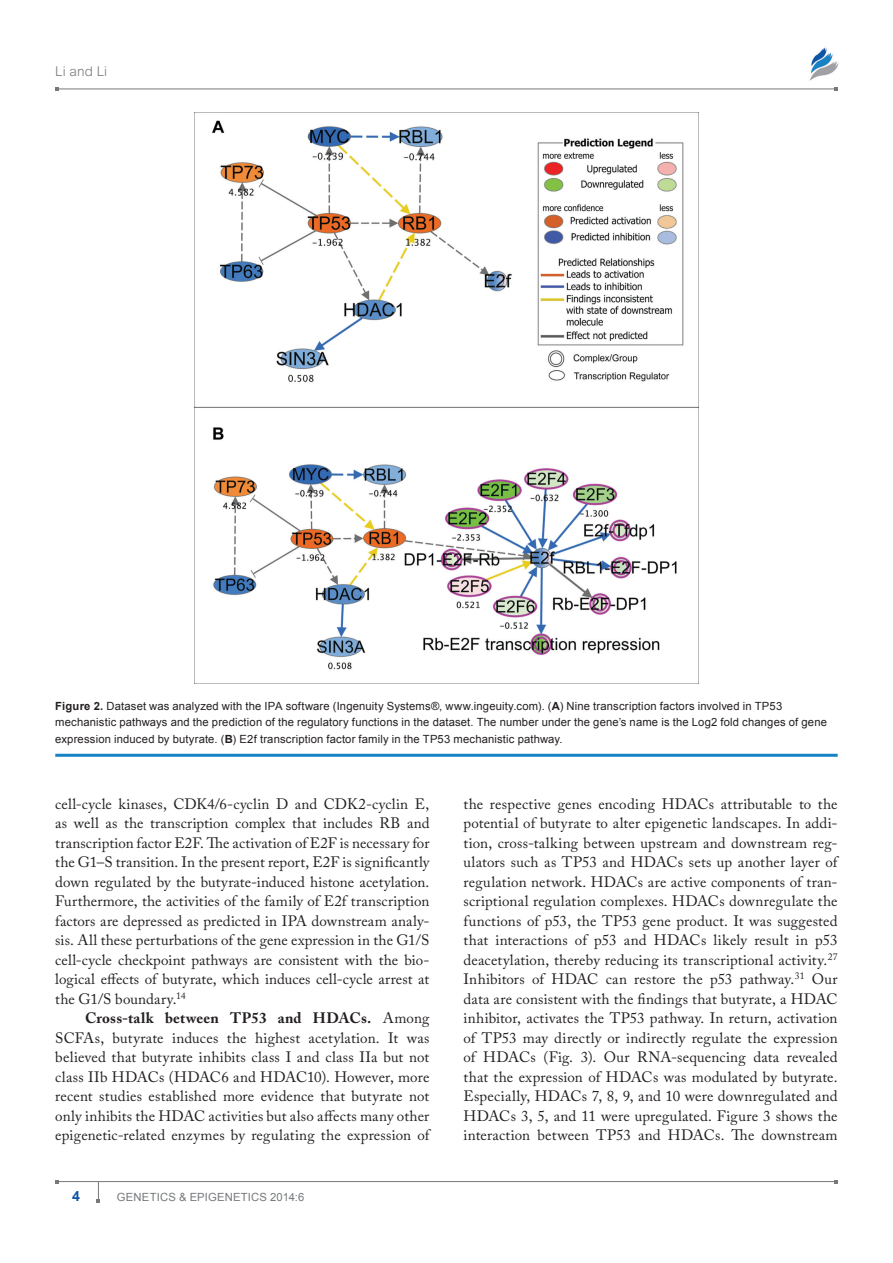
<style>
.page{position:relative;width:893px;height:1263px;background:#fff}
.page>*{position:absolute;margin:0;border:0;box-sizing:border-box;transform-origin:0 0}
.Heading2{font:15px/19.5px "Adobe Caslon Pro";letter-spacing:.01em;color:#231f20;text-align:justify}
.BodyText{font:15px/19.5px "Adobe Caslon Pro";letter-spacing:.005em;color:#231f20;text-align:justify}
.t1{font:700 14.25px "Arial";color:#1055a4}
.t2{font:300 13.5px "Arial MT Std";letter-spacing:.005em;color:#76787b}
.FigureCaption{font:11.25px/16.5px "Arial";letter-spacing:.015em;color:#231f20}
.t3{font:11.25px "Arial";letter-spacing:.015em;color:#76787b}
.s1{font-weight:700}
</style>
<div class="page">
<hr style="left:57px;top:89px;width:779px;height:1px;background:#76787b">
<hr style="left:57px;top:1181px;width:779px;height:1px;background:#76787b">
<img style="left:810px;top:47px;width:29px;height:34px">
<svg style="left:97px;top:1182px;width:3px;height:20px"></svg>
<hr style="left:55px;top:754px;width:783px;height:3px;background:#1582c5">
<img style="left:195px;top:120px;width:503px;height:550px">
<p class="t2" style="left:55px;top:63px;width:54px">Li and Li</p>
<p class="FigureCaption" style="left:55px;top:697px;width:773px"><span class="s1">Figure 2.</span> Dataset was analyzed with the IPA software (I ngenuity Systems®, www.ingeuity.com). (<span class="s1">A</span>) Nine transcription factors involved in TP53 mechanistic pathways and the prediction of the regulatory functions in the dataset. The number under the gene’s name is the Log2 fold changes of gene expression induced by butyrate. (<span class="s1">B</span>) E2f transcription factor family in the TP53 mechanistic pathway.</p>
<p class="BodyText" style="left:55px;top:794px;width:376px">cell-cycle kinases, CDK4/6-cyclin D and CDK2-cyclin E, as well as the transcription complex that includes RB and transcription factor E2F. The activation of E2F is necessary for the G1–S transition. In the present report, E2F is significantly down regulated by the butyrate-induced histone acetylation.<br>Furthermore, the activities of the family of E2f transcription factors are depressed as predicted in IPA downstream analy&shy;sis. All these perturbations of the gene expression in the G1/S cell-cycle checkpoint pathways are consistent with the bio&shy;logical effects of butyrate, which induces cell-cycle arrest at the G1/S boundary.<sup>14</sup></p>
<p class="Heading2" style="left:55px;top:1008px;width:376px;text-indent:30px"><span class="s1">Cross-talk between TP53 and HDACs.</span> Among SCFAs, butyrate induces the highest acetylation. It was believed that butyrate inhibits class I and class IIa but not class IIb HDACs (HDAC6 and HDAC10). However, more recent studies established more evidence that butyrate not only inhibits the HDAC activities but also affects many other epigenetic-related enzymes by regulating the expression of</p>
<p class="t1" style="left:72px;top:1186px;width:9px">4</p>
<p class="t3" style="left:117px;top:1189px;width:189px">Genetics &amp; Epigenetics 2014:6</p>
<p class="Heading2" style="left:463px;top:794px;width:376px">the respective genes encoding HDACs attributable to the potential of butyrate to alter epigenetic landscapes. In addi&shy;tion, cross-talking between upstream and downstream reg&shy;ulators such as TP53 and HDACs sets up another layer of regulation network. HDACs are active components of tran&shy;scriptional regulation complexes. HDACs downregulate the functions of p53, the TP53 gene product. It was suggested that interactions of p53 and HDACs likely result in p53 deacetylation, thereby reducing its transcriptional activity.<sup>27<br></sup>Inhibitors of HDAC can restore the p53 pathway.<sup>31</sup> Our data are consistent with the findings that butyrate, a HDAC inhibitor, activates the TP53 pathway. In return, activation of TP53 may directly or indirectly regulate the expression of HDACs (Fig. 3). Our RNA-sequencing data revealed that the expression of HDACs was modulated by butyrate.<br>Especially, HDACs 7, 8, 9, and 10 were downregulated and HDACs 3, 5, and 11 were upregulated. Figure 3 shows the interaction between TP53 and HDACs. The downstream</p>
</div>
